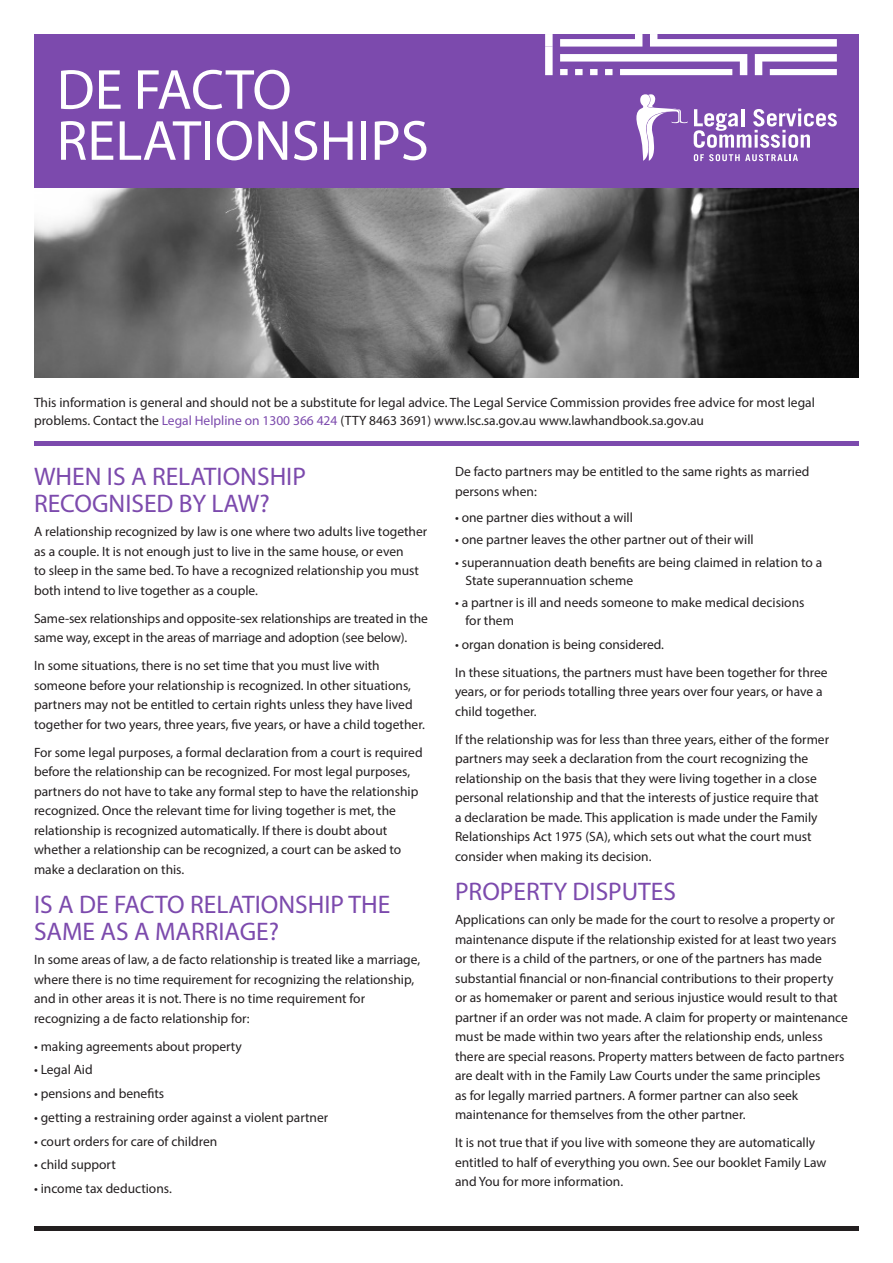
<style>
.page{position:relative;width:893px;height:1263px;background:#fff}
.page>*{position:absolute;margin:0;border:0;box-sizing:border-box;transform-origin:0 0}
.t1{font:57px "Myriad Pro";color:#fff}
.t2{font:25.5px/27px "Myriad Pro";color:#7c4aad}
.t3{font:13.5px/19.5px "Myriad Pro";color:#231f20}
.s1{color:#7c4aad}
</style>
<div class="page">
<img style="left:34px;top:187px;width:825px;height:190px">
<hr style="left:34px;top:1227px;width:825px;height:4px;background:#231f20">
<hr style="left:34px;top:441px;width:825px;height:4px;background:#7c4aad">
<div style="left:34px;top:34px;width:825px;height:153px;background:#7c4aad"></div>
<svg style="left:694px;top:108px;width:143px;height:40px"></svg>
<svg style="left:694px;top:154px;width:104px;height:7px"></svg>
<svg style="left:636px;top:94px;width:52px;height:67px"></svg>
<svg style="left:545px;top:34px;width:292px;height:41px"></svg>
<p class="t1" style="left:57px;top:55px;width:237px">DE FACTO</p>
<p class="t1" style="left:57px;top:106px;width:374px">RELATIONSHIPS</p>
<p class="t3" style="left:34px;top:393px;width:782px;line-height:18px">This information is general and should not be a substitute for legal advice. The Legal Service Commission provides free advice for most legal problems. Contact the <span class="s1">Legal Helpline on 1300 366 424</span> (TTY 8463 3691) www.lsc.sa.gov.au www.lawhandbook.sa.gov.au</p>
<p class="t2" style="left:34px;top:463px;width:273px">WHEN IS A RELATIONSHIP<br>RECOGNISED BY LAW?</p>
<p class="t3" style="left:34px;top:522px;width:395px">A relationship recognized by law is one where two adults live together as a couple. It is not enough just to live in the same house, or even<br>to sleep in the same bed. To have a recognized relationship you must both intend to live together as a couple.</p>
<p class="t3" style="left:34px;top:608px;width:395px">Same-sex relationships and opposite-sex relationships are treated in the same way, except in the areas of marriage and adoption (see below).</p>
<p class="t3" style="left:34px;top:656px;width:392px">In some situations, there is no set time that you must live with someone before your relationship is recognized. In other situations, partners may not be entitled to certain rights unless they have lived together for two years, three years, five years, or have a child together.</p>
<p class="t3" style="left:34px;top:742px;width:390px">For some legal purposes, a formal declaration from a court is required before the relationship can be recognized. For most legal purposes, partners do not have to take any formal step to have the relationship recognized. Once the relevant time for living together is met, the relationship is recognized automatically. If there is doubt about whether a relationship can be recognized, a court can be asked to make a declaration on this.</p>
<p class="t2" style="left:34px;top:891px;width:358px">IS A DE FACTO RELATIONSHIP THE<br>SAME AS A MARRIAGE?</p>
<p class="t3" style="left:34px;top:950px;width:388px">In some areas of law, a de facto relationship is treated like a marriage, where there is no time requirement for recognizing the relationship, and in other areas it is not. There is no time requirement for recognizing a de facto relationship for:</p>
<p class="t3" style="left:34px;top:1036px;width:209px">• making agreements about property</p>
<p class="t3" style="left:34px;top:1060px;width:60px">• Legal Aid</p>
<p class="t3" style="left:34px;top:1084px;width:132px">• pensions and benefits</p>
<p class="t3" style="left:34px;top:1107px;width:296px">• getting a restraining order against a violent partner</p>
<p class="t3" style="left:34px;top:1131px;width:185px">• court orders for care of children</p>
<p class="t3" style="left:34px;top:1155px;width:83px">• child support</p>
<p class="t3" style="left:34px;top:1179px;width:139px">• income tax deductions.</p>
<p class="t3" style="left:455px;top:462px;width:356px">De facto partners may be entitled to the same rights as married persons when:</p>
<p class="t3" style="left:455px;top:508px;width:179px">• one partner dies without a will</p>
<p class="t3" style="left:455px;top:530px;width:300px">• one partner leaves the other partner out of their will</p>
<p class="t3" style="left:465px;top:553px;width:358px;line-height:18px;text-indent:-11px">• superannuation death benefits are being claimed in relation to a<br>State superannuation scheme</p>
<p class="t3" style="left:465px;top:593px;width:340px;line-height:18px;text-indent:-11px">• a partner is ill and needs someone to make medical decisions for them</p>
<p class="t3" style="left:455px;top:634px;width:211px">• organ donation is being considered.</p>
<p class="t3" style="left:455px;top:662px;width:374px">In these situations, the partners must have been together for three years, or for periods totalling three years over four years, or have a child together.</p>
<p class="t3" style="left:455px;top:729px;width:376px">If the relationship was for less than three years, either of the former partners may seek a declaration from the court recognizing the relationship on the basis that they were living together in a close personal relationship and that the interests of justice require that<br>a declaration be made. This application is made under the Family Relationships Act 1975 (SA), which sets out what the court must consider when making its decision.</p>
<p class="t2" style="left:455px;top:878px;width:223px">PROPERTY DISPUTES</p>
<p class="t3" style="left:455px;top:910px;width:394px">Applications can only be made for the court to resolve a property or maintenance dispute if the relationship existed for at least two years or there is a child of the partners, or one of the partners has made substantial financial or non-financial contributions to their property or as homemaker or parent and serious injustice would result to that partner if an order was not made. A claim for property or maintenance must be made within two years after the relationship ends, unless there are special reasons. Property matters between de facto partners are dealt with in the Family Law Courts under the same principles<br>as for legally married partners. A former partner can also seek maintenance for themselves from the other partner.</p>
<p class="t3" style="left:455px;top:1133px;width:373px">It is not true that if you live with someone they are automatically entitled to half of everything you own. See our booklet Family Law and You for more information.</p>
</div>
